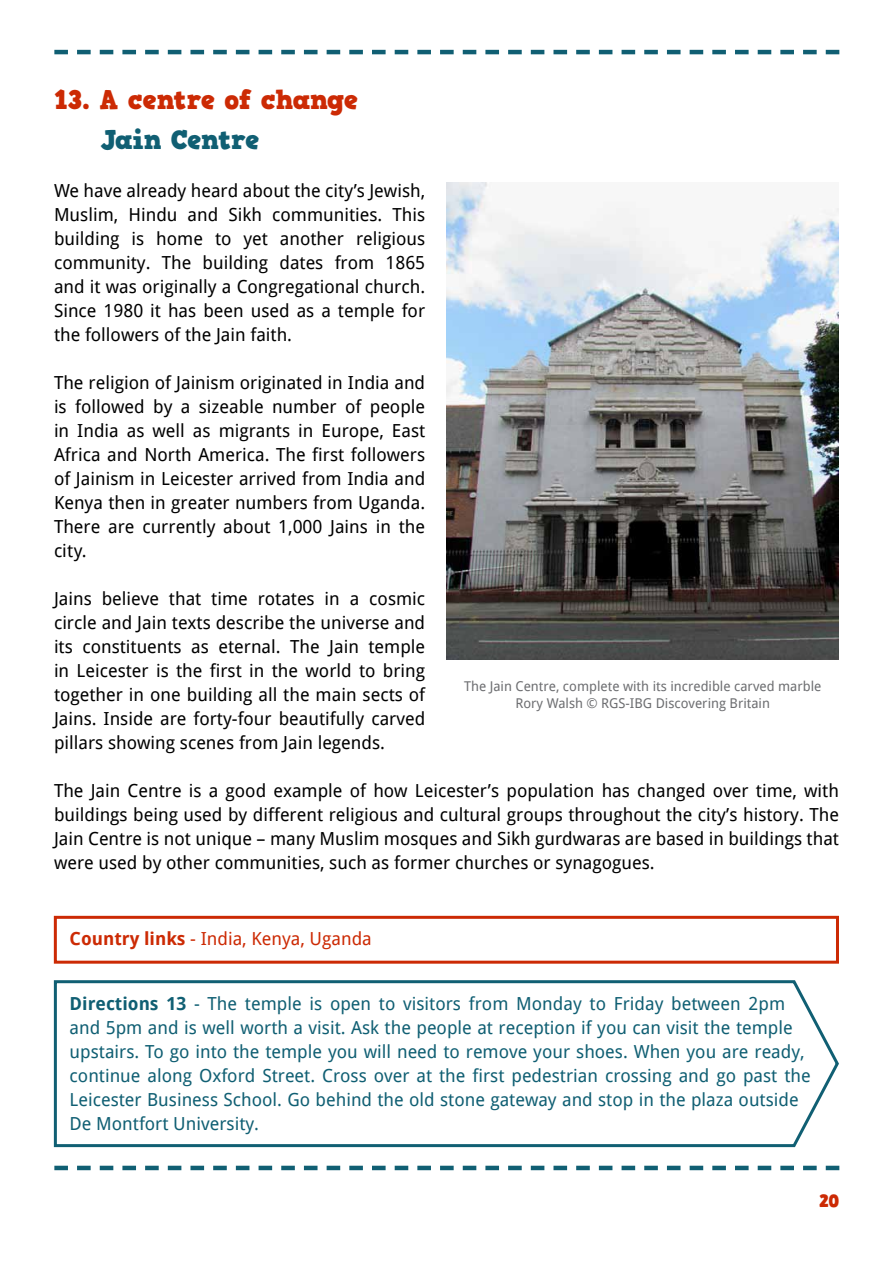
<style>
.page{position:relative;width:893px;height:1263px;background:#fff}
.page>*{position:absolute;margin:0;border:0;box-sizing:border-box;transform-origin:0 0}
.t1{font:27px "HVD Comic Serif Pro";letter-spacing:-.01em;color:#cc2a04}
.t2{font:27px "HVD Comic Serif Pro";letter-spacing:-.02em;color:#105f73}
.t3{font:18px/24px "Droid Sans";color:#000;text-align:justify}
.t4{font:18px/24px "Droid Sans";color:#105f73}
.t5{font:18px "Droid Sans";color:#cc2a04}
.t6{font:18px "HVD Comic Serif Pro";color:#cc2a04}
.t7{font:13.5px/16.5px "Droid Sans";color:#6d6e71;text-align:center}
.s1{font-weight:700}
</style>
<div class="page">
<svg style="left:54px;top:50px;width:785px;height:4px"></svg>
<svg style="left:54px;top:1166px;width:785px;height:4px"></svg>
<img style="left:446px;top:183px;width:393px;height:477px">
<svg style="left:53px;top:980px;width:786px;height:168px"></svg>
<div style="left:54px;top:916px;width:785px;height:48px;border:3px solid #cc2a04"></div>
<h1 class="t1" style="left:54px;top:79px;width:306px">13. A centre of change</h1>
<h1 class="t2" style="left:100px;top:119px;width:161px">Jain Centre</h1>
<p class="t3" style="left:54px;top:178px;width:373px">We have already heard about the city’s Jewish, Muslim, Hindu and Sikh communities. This building is home to yet another religious community. The building dates from 1865 and it was originally a Congregational church.<br>Since 1980 it has been used as a temple for the followers of the Jain faith.</p>
<p class="t3" style="left:54px;top:370px;width:373px">The religion of Jainism originated in India and is followed by a sizeable number of people in India as well as migrants in Europe, East Africa and North America. The first followers of Jainism in Leicester arrived from India and Kenya then in greater numbers from Uganda.<br>There are currently about 1,000 Jains in the city.</p>
<p class="t3" style="left:54px;top:586px;width:373px">Jains believe that time rotates in a cosmic circle and Jain texts describe the universe and its constituents as eternal. The Jain temple in Leicester is the first in the world to bring together in one building all the main sects of Jains. Inside are forty-four beautifully carved pillars showing scenes from Jain legends.</p>
<p class="t3" style="left:54px;top:778px;width:786px">The Jain Centre is a good example of how Leicester’s population has changed over time, with buildings being used by different religious and cultural groups throughout the city’s history. The Jain Centre is not unique – many Muslim mosques and Sikh gurdwaras are based in buildings that were used by other communities, such as former churches or synagogues.</p>
<p class="t7" style="left:464px;top:678px;width:359px">The Jain Centre, complete with its incredible carved marble<br>Rory Walsh © RGS-IBG Discovering Britain</p>
<p class="t5" style="left:70px;top:928px;width:304px"><span class="s1">Country links</span> - India, Kenya, Uganda</p>
<p class="t4" style="left:70px;top:991px;width:743px"><span class="s1">Directions 13</span> - The temple is open to visitors from Monday to Friday between 2pm and 5pm and is well worth a visit. Ask the people at reception if you can visit the temple upstairs. To go into the temple you will need to remove your shoes. When you are ready, continue along Oxford Street. Cross over at the first pedestrian crossing and go past the Leicester Business School. Go behind the old stone gateway and stop in the plaza outside De Montfort University.</p>
<p class="t6" style="left:819px;top:1187px;width:22px">20</p>
</div>
